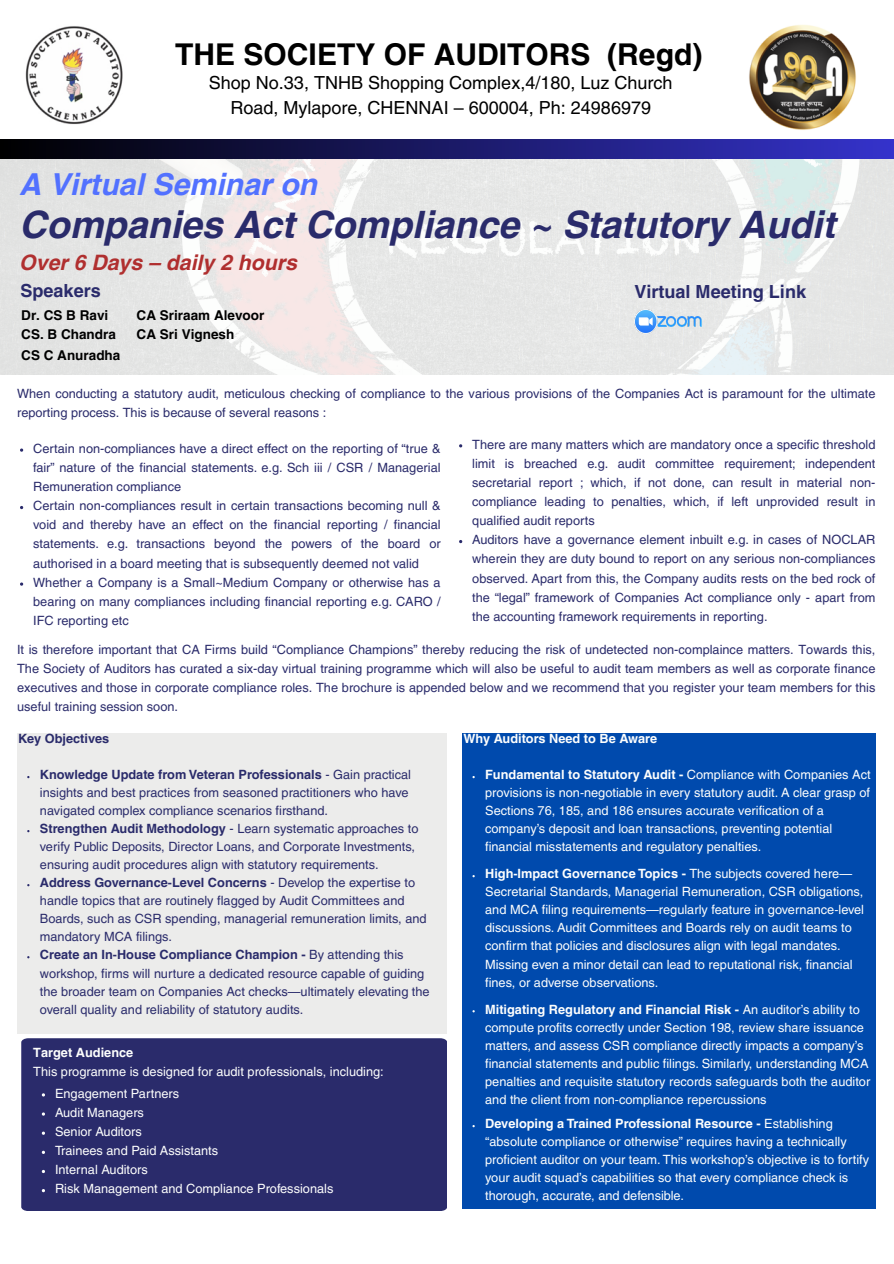
<style>
.page{position:relative;width:894px;height:1264px;background:#fff}
.page>*{position:absolute;margin:0;border:0;box-sizing:border-box;transform-origin:0 0}
.t1{font:italic 700 37.8px "Helvetica LT Pro";color:#2a2b6b}
.t2{font:italic 700 30.3px "Helvetica LT Pro";color:#5271ff}
.t3{font:700 30px "Helvetica LT Pro";color:#000}
.t4{font:italic 700 21.3px "Helvetica LT Pro";color:#b02f2f}
.t5{font:18px/24.8px "Helvetica LT Pro";color:#000;text-align:center}
.t6{font:700 18px "Helvetica LT Pro";color:#2a2b6b}
.t7{font:700 13.5px "Helvetica LT Pro";color:#000}
.t8{font:12.75px/19.2px "Helvetica LT Pro";color:#2a2b6b}
.t9{font:12.75px/18px "Helvetica LT Pro";color:#fdfefd}
.t10{font:700 12.75px "Helvetica LT Pro";color:#2a2b6b}
.t11{font:700 12.75px "Helvetica LT Pro";color:#fdfefd}
.s1{font-weight:700}
.s2{font-family:"Noto Sans"}
.s3{font-weight:400}
</style>
<div class="page">
<div style="left:0;top:139px;width:893px;height:20px;background:linear-gradient(to right,#000,#3533cb)"></div>
<img style="left:25px;top:26px;width:98px;height:98px">
<img style="left:749px;top:25px;width:107px;height:105px">
<svg style="left:0;top:159px;width:893px;height:215px;background:#e9e9e8"></svg>
<div style="left:17px;top:732px;width:429px;height:301px;background:#ececeb"></div>
<div style="left:462px;top:732px;width:413px;height:476px;background:#004aad"></div>
<div style="left:21px;top:1038px;width:426px;height:172px;background:#2a2b6b"></div>
<img style="left:634px;top:309px;width:67px;height:24px">
<svg style="left:42px;top:1169px;width:3px;height:4px"></svg>
<svg style="left:42px;top:1188px;width:3px;height:4px"></svg>
<p class="t3" style="left:175px;top:43px;width:528px">THE SOCIETY OF AUDITORS (Regd)</p>
<p class="t5" style="left:209px;top:72px;width:465px">Shop No.33, TNHB Shopping Complex,4/180, Luz Church<br>Road, Mylapore, CHENNAI – 600004, Ph: 24986979</p>
<h5 class="t2" style="left:19px;top:173px;width:299px">A Virtual Seminar on</h5>
<h5 class="t1" style="left:19px;top:211px;width:817px">Companies Act Compliance ~ Statutory Audit</h5>
<h5 class="t4" style="left:19px;top:254px;width:279px">Over 6 Days – daily 2 hours</h5>
<p class="t6" style="left:20px;top:284px;width:82px">Speakers</p>
<p class="t7" style="left:21px;top:310px;width:89px">Dr. CS B Ravi</p>
<p class="t7" style="left:21px;top:350px;width:101px">CS C Anuradha</p>
<p class="t7" style="left:21px;top:330px;width:96px">CS. B Chandra</p>
<p class="t7" style="left:137px;top:310px;width:129px">CA Sriraam Alevoor</p>
<h5 class="t7" style="left:137px;top:330px;width:99px">CA Sri Vignesh</h5>
<h3 class="t6" style="left:634px;top:285px;width:173px">Virtual Meeting Link</h3>
<p class="t8" style="left:17px;top:385px;width:859px">When conducting a statutory audit, meticulous checking of compliance to the various provisions of the Companies Act is paramount for the ultimate reporting process. This is because of several reasons :</p>
<p class="t8" style="left:472px;top:435px;width:404px">There are many matters which are mandatory once a specific threshold limit is breached e.g. audit committee requirement; independent secretarial report ; which, if not done, can result in material non&shy;compliance leading to penalties, which, if left unprovided result in qualified audit reports<br>Auditors have a governance element inbuilt e.g. in cases of NOCLAR wherein they are duty bound to report on any serious non-compliances observed. Apart from this, the Company audits rests on the bed rock of the “legal” framework of Companies Act compliance only - apart from the accounting framework requirements in reporting.</p>
<p class="t8" style="left:17px;top:641px;width:859px;text-align:justify">It is therefore important that CA Firms build “Compliance Champions” thereby reducing the risk of undetected non-complaince matters. Towards this, The Society of Auditors has curated a six-day virtual training programme which will also be useful to audit team members as well as corporate finance executives and those in corporate compliance roles. The brochure is appended below and we recommend that you register your team members for this useful training session soon.</p>
<p class="t8" style="left:33px;top:440px;width:409px;text-align:justify">Certain non-compliances have a direct effect on the reporting of “true &amp; fair” nature of the financial statements. e.g. Sch iii / CSR / Managerial Remuneration compliance</p>
<p class="t8" style="left:33px;top:497px;width:409px;text-align:justify">Certain non-compliances result in certain transactions becoming null &amp; void and thereby have an effect on the financial reporting / financial statements. e.g. transactions beyond the powers of the board or authorised in a board meeting that is subsequently deemed not valid</p>
<p class="t8" style="left:33px;top:574px;width:409px;text-align:justify">Whether a Company is a Small~Medium Company or otherwise has a bearing on many compliances including financial reporting e.g. CARO / IFC reporting etc</p>
<h4 class="t10" style="left:18px;top:734px;width:93px">Key Objectives</h4>
<p class="t8" style="left:40px;top:767px;width:372px;line-height:18px"><span class="s1">Knowledge Update from Veteran Professionals</span> - Gain practical insights and best practices from seasoned practitioners who have navigated complex compliance scenarios firsthand.</p>
<h1 class="t8" style="left:40px;top:821px;width:380px;line-height:18px"><span class="s1">Strengthen Audit Methodology</span> - Learn systematic approaches to verify Public Deposits, Director Loans, and Corporate Investments, ensuring audit procedures align with statutory requirements.</h1>
<h3 class="t10" style="left:40px;top:878px;width:376px">Address Governance<span class="s2">‐</span>Level Concerns <span class="s3">- Develop the expertise to</span></h3>
<h3 class="t8" style="left:40px;top:893px;width:388px;line-height:18px">handle topics that are routinely flagged by Audit Committees and<br>Boards, such as CSR spending, managerial remuneration limits, and mandatory MCA filings.</h3>
<h5 class="t10" style="left:40px;top:950px;width:365px">Create an In<span class="s2">‐</span>House Compliance Champion - <span class="s3">By attending this</span></h5>
<h5 class="t8" style="left:40px;top:965px;width:391px;line-height:18px">workshop, firms will nurture a dedicated resource capable of guiding the broader team on Companies Act checks—ultimately elevating the overall quality and reliability of statutory audits.</h5>
<p class="t11" style="left:33px;top:1047px;width:101px">Target Audience</p>
<p class="t9" style="left:33px;top:1063px;width:352px">This programme is designed for audit professionals, including:</p>
<p class="t9" style="left:55px;top:1085px;width:126px">Engagement Partners</p>
<p class="t9" style="left:55px;top:1104px;width:90px">Audit Managers</p>
<p class="t9" style="left:55px;top:1123px;width:88px">Senior Auditors</p>
<p class="t9" style="left:55px;top:1142px;width:165px">Trainees and Paid Assistants</p>
<p class="t9" style="left:55px;top:1161px;width:94px">Internal Auditors</p>
<p class="t9" style="left:55px;top:1180px;width:280px">Risk Management and Compliance Professionals</p>
<h5 class="t11" style="left:463px;top:734px;width:195px">Why Auditors Need to Be Aware</h5>
<h5 class="t9" style="left:485px;top:767px;width:387px;text-align:justify"><span class="s1">Fundamental to Statutory Audit -</span> Compliance with Companies Act provisions is non<span class="s2">‐</span>negotiable in every statutory audit. A clear grasp of Sections 76, 185, and 186 ensures accurate verification of a</h5>
<p class="t9" style="left:485px;top:821px;width:348px">company’s deposit and loan transactions, preventing potential financial misstatements and regulatory penalties.</p>
<p class="t11" style="left:485px;top:869px;width:368px">High<span class="s2">‐</span>Impact Governance Topics - <span class="s3">The subjects covered here—</span></p>
<h5 class="t9" style="left:485px;top:884px;width:380px">Secretarial Standards, Managerial Remuneration, CSR obligations, and MCA filing requirements—regularly feature in governance<span class="s2">‐</span>level discussions. Audit Committees and Boards rely on audit teams to confirm that policies and disclosures align with legal mandates.<br>Missing even a minor detail can lead to reputational risk, financial fines, or adverse observations.</h5>
<p class="t9" style="left:485px;top:1001px;width:386px"><span class="s1">Mitigating Regulatory and Financial Risk -</span> An auditor’s ability to compute profits correctly under Section 198, review share issuance matters, and assess CSR compliance directly impacts a company’s financial statements and public filings. Similarly, understanding MCA penalties and requisite statutory records safeguards both the auditor and the client from non<span class="s2">‐</span>compliance repercussions</p>
<p class="t9" style="left:485px;top:1116px;width:385px"><span class="s1">Developing a Trained Professional Resource -</span> Establishing “absolute compliance or otherwise” requires having a technically proficient auditor on your team. This workshop’s objective is to fortify your audit squad’s capabilities so that every compliance check is thorough, accurate, and defensible.</p>
</div>
